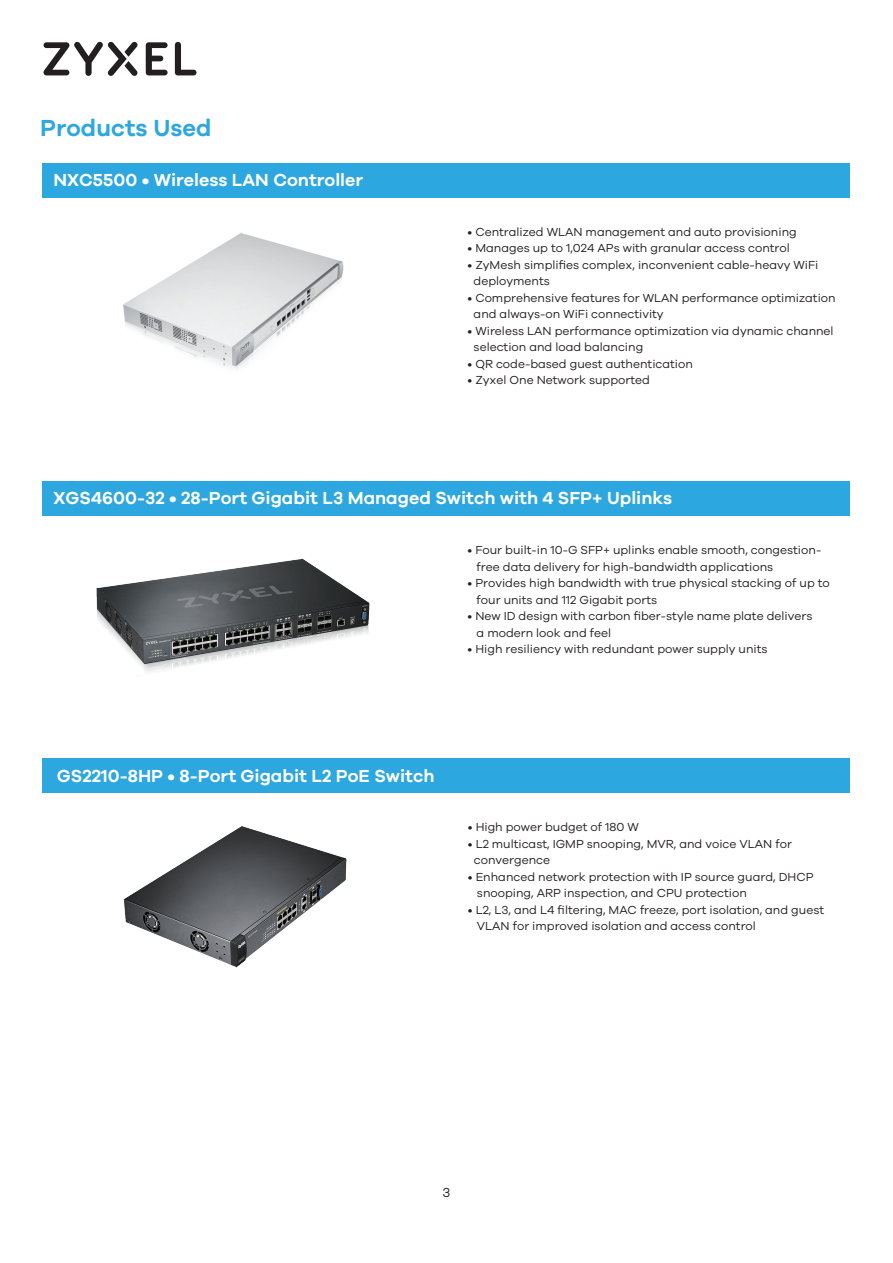
<style>
.page{position:relative;width:893px;height:1263px;background:#fff}
.page>*{position:absolute;margin:0;border:0;box-sizing:border-box;transform-origin:0 0}
.t1{font:600 24px "Galano Grotesque";color:#2da7df}
.t2{font:600 18px "Galano Grotesque";color:#fff}
.t3{font:13.5px "Galano Grotesque";color:#231f20}
.t4{font:12px/16.5px "Galano Grotesque";color:#231f20}
</style>
<div class="page">
<div style="left:42px;top:482px;width:808px;height:34px;background:#2da7df"></div>
<div style="left:42px;top:163px;width:808px;height:34px;background:#2da7df"></div>
<svg style="left:175px;top:42px;width:21px;height:33px"></svg>
<svg style="left:146px;top:42px;width:22px;height:33px"></svg>
<svg style="left:43px;top:41px;width:95px;height:35px"></svg>
<img style="left:123px;top:232px;width:221px;height:137px">
<img style="left:96px;top:558px;width:274px;height:114px">
<img style="left:123px;top:826px;width:224px;height:142px">
<div style="left:42px;top:759px;width:808px;height:34px;background:#2da7df"></div>
<h1 class="t1" style="left:40px;top:113px;width:173px">Products Used</h1>
<h2 class="t2" style="left:54px;top:169px;width:311px">NXC5500 • Wireless LAN Controller</h2>
<p class="t4" style="left:468px;top:223px;width:331px">• Centralized WLAN management and auto provisioning</p>
<p class="t4" style="left:468px;top:239px;width:324px">• Manages up to 1,024 APs with granular access control</p>
<p class="t4" style="left:474px;top:256px;width:346px;text-indent:-6px">• ZyMesh simplifies complex, inconvenient cable-heavy WiFi deployments</p>
<p class="t4" style="left:474px;top:289px;width:364px;text-indent:-6px">• Comprehensive features for WLAN performance optimization and always-on WiFi connectivity</p>
<p class="t4" style="left:474px;top:322px;width:362px;text-indent:-6px">• Wireless LAN performance optimization via dynamic channel selection and load balancing</p>
<p class="t4" style="left:468px;top:355px;width:227px">• QR code-based guest authentication</p>
<p class="t4" style="left:468px;top:371px;width:184px">• Zyxel One Network supported</p>
<h2 class="t2" style="left:54px;top:487px;width:620px">XGS4600-32 • 28-Port Gigabit L3 Managed Switch with 4 SFP+ Uplinks</h2>
<p class="t4" style="left:477px;top:541px;width:346px;text-indent:-9px">• Four built-in 10-G SFP+ uplinks enable smooth, congestion&shy;free data delivery for high-bandwidth applications</p>
<p class="t4" style="left:477px;top:574px;width:355px;text-indent:-9px">• Provides high bandwidth with true physical stacking of up to four units and 112 Gigabit ports</p>
<p class="t4" style="left:477px;top:607px;width:337px;text-indent:-9px">• New ID design with carbon fiber-style name plate delivers a modern look and feel</p>
<p class="t4" style="left:468px;top:640px;width:302px">• High resiliency with redundant power supply units</p>
<h2 class="t2" style="left:57px;top:764px;width:379px">GS2210-8HP • 8-Port Gigabit L2 PoE Switch</h2>
<p class="t4" style="left:468px;top:819px;width:172px">• High power budget of 180 W</p>
<p class="t4" style="left:474px;top:835px;width:319px;text-indent:-6px">• L2 multicast, IGMP snooping, MVR, and voice VLAN for convergence</p>
<p class="t4" style="left:477px;top:868px;width:338px;text-indent:-9px">• Enhanced network protection with IP source guard, DHCP snooping, ARP inspection, and CPU protection</p>
<p class="t4" style="left:477px;top:901px;width:349px;text-indent:-9px">• L2, L3, and L4 filtering, MAC freeze, port isolation, and guest<br>VLAN for improved isolation and access control</p>
<p class="t3" style="left:443px;top:1185px;width:9px">3</p>
</div>
